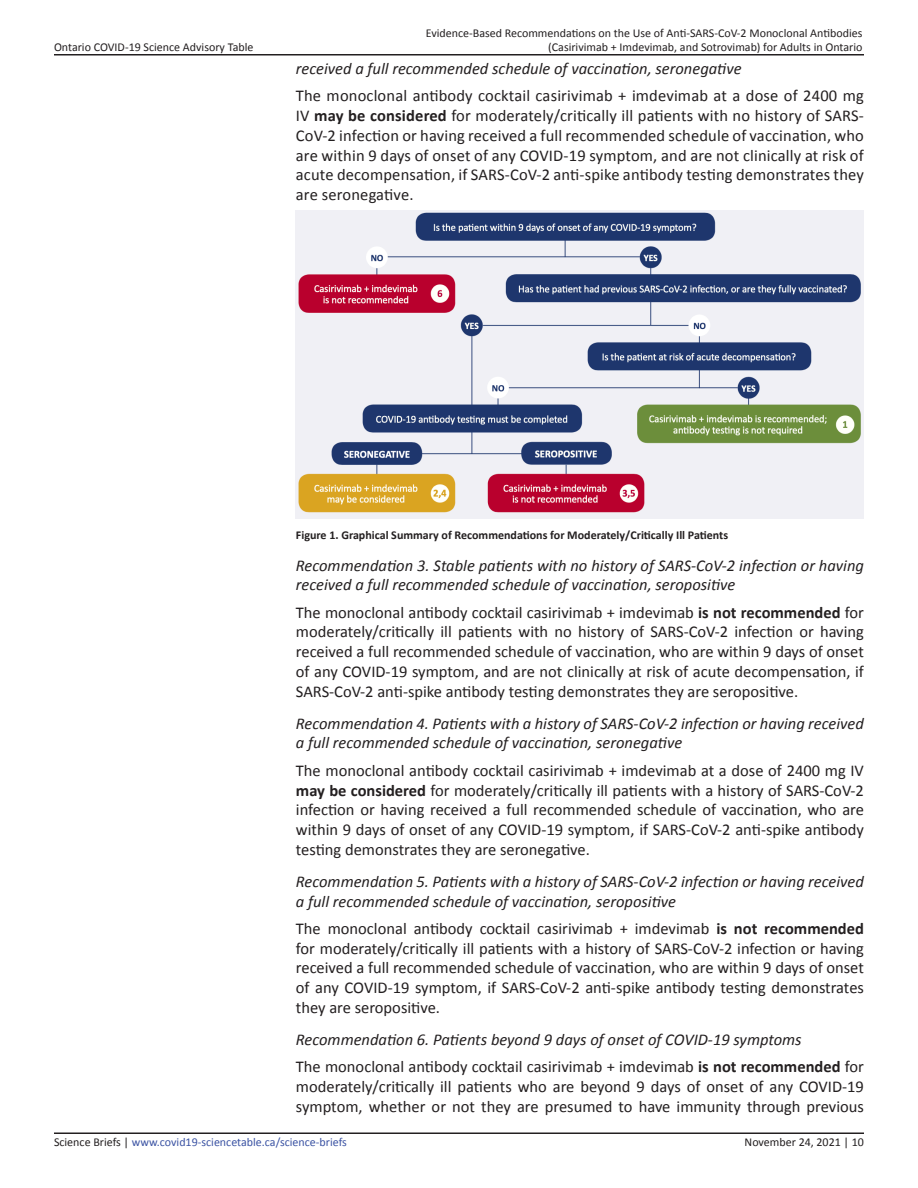
<style>
.page{position:relative;width:918px;height:1188px;background:#fff}
.page>*{position:absolute;margin:0;border:0;box-sizing:border-box;transform-origin:0 0}
.t1{font:16.5px/19.8px "Calibri";color:#231f20;text-align:justify}
.Heading_3{font:italic 16.5px/19.8px "Calibri";color:#231f20}
.t2{font:12px/14.4px "Calibri";color:#231f20;text-align:right}
.Figure_Title{font:700 12px "Calibri";color:#231f20}
.t3{font:12px "Calibri";color:#3b53a3}
.s1{font-weight:700}
.s2{color:#231f20}
</style>
<div class="page">
<hr style="left:54px;top:1132px;width:810px;height:2px;background:#231f20">
<hr style="left:54px;top:54px;width:810px;height:2px;background:#231f20">
<img style="left:296px;top:211px;width:568px;height:307px">
<p class="t2" style="left:54px;top:39px;width:201px">Ontario COVID-19 Science Advisory Table</p>
<p class="t2" style="left:426px;top:25px;width:438px">Evidence-Based Recommendations on the Use of Anti-SARS-CoV-2 Monoclonal Antibodies (Casirivimab + Imdevimab, and Sotrovimab) for Adults in Ontario</p>
<p class="Heading_3" style="left:296px;top:58px;width:447px">received a full recommended schedule of vaccination, seronegative</p>
<p class="t1" style="left:296px;top:85px;width:570px">The monoclonal antibody cocktail casirivimab + imdevimab at a dose of 2400 mg IV <span class="s1">may be considered</span> for moderately/critically ill patients with no history of SARS-CoV-2 infection or having received a full recommended schedule of vaccination, who are within 9 days of onset of any COVID-19 symptom, and are not clinically at risk of acute decompensation, if SARS-CoV-2 anti-spike antibody testing demonstrates they are seronegative.</p>
<p class="Figure_Title" style="left:296px;top:526px;width:434px">Figure 1. Graphical Summary of Recommendations for Moderately/Critically Ill Patients</p>
<p class="Heading_3" style="left:296px;top:554px;width:570px">Recommendation 3. Stable patients with no history of SARS-CoV-2 infection or having received a full recommended schedule of vaccination, seropositive</p>
<p class="t1" style="left:296px;top:602px;width:570px">The monoclonal antibody cocktail casirivimab + imdevimab <span class="s1">is not recommended</span> for moderately/critically ill patients with no history of SARS-CoV-2 infection or having received a full recommended schedule of vaccination, who are within 9 days of onset of any COVID-19 symptom, and are not clinically at risk of acute decompensation, if SARS-CoV-2 anti-spike antibody testing demonstrates they are seropositive.</p>
<p class="Heading_3" style="left:296px;top:713px;width:570px">Recommendation 4. Patients with a history of SARS-CoV-2 infection or having received a full recommended schedule of vaccination, seronegative</p>
<p class="t1" style="left:296px;top:760px;width:570px">The monoclonal antibody cocktail casirivimab + imdevimab at a dose of 2400 mg IV <span class="s1">may be considered</span> for moderately/critically ill patients with a history of SARS-CoV-2 infection or having received a full recommended schedule of vaccination, who are within 9 days of onset of any COVID-19 symptom, if SARS-CoV-2 anti-spike antibody testing demonstrates they are seronegative.</p>
<p class="Heading_3" style="left:296px;top:871px;width:570px">Recommendation 5. Patients with a history of SARS-CoV-2 infection or having received a full recommended schedule of vaccination, seropositive</p>
<p class="t1" style="left:296px;top:918px;width:570px">The monoclonal antibody cocktail casirivimab + imdevimab <span class="s1">is not recommended </span>for moderately/critically ill patients with a history of SARS-CoV-2 infection or having received a full recommended schedule of vaccination, who are within 9 days of onset of any COVID-19 symptom, if SARS-CoV-2 anti-spike antibody testing demonstrates they are seropositive.</p>
<p class="Heading_3" style="left:296px;top:1029px;width:507px">Recommendation 6. Patients beyond 9 days of onset of COVID-19 symptoms</p>
<p class="t1" style="left:296px;top:1056px;width:570px">The monoclonal antibody cocktail casirivimab + imdevimab <span class="s1">is not recommended</span> for moderately/critically ill patients who are beyond 9 days of onset of any COVID-19 symptom, whether or not they are presumed to have immunity through previous</p>
<p class="t3" style="left:54px;top:1134px;width:294px"><span class="s2">Science Briefs |</span> www.covid19-sciencetable.ca/science-briefs</p>
<p class="t2" style="left:745px;top:1134px;width:121px">November 24, 2021 | 10</p>
</div>
